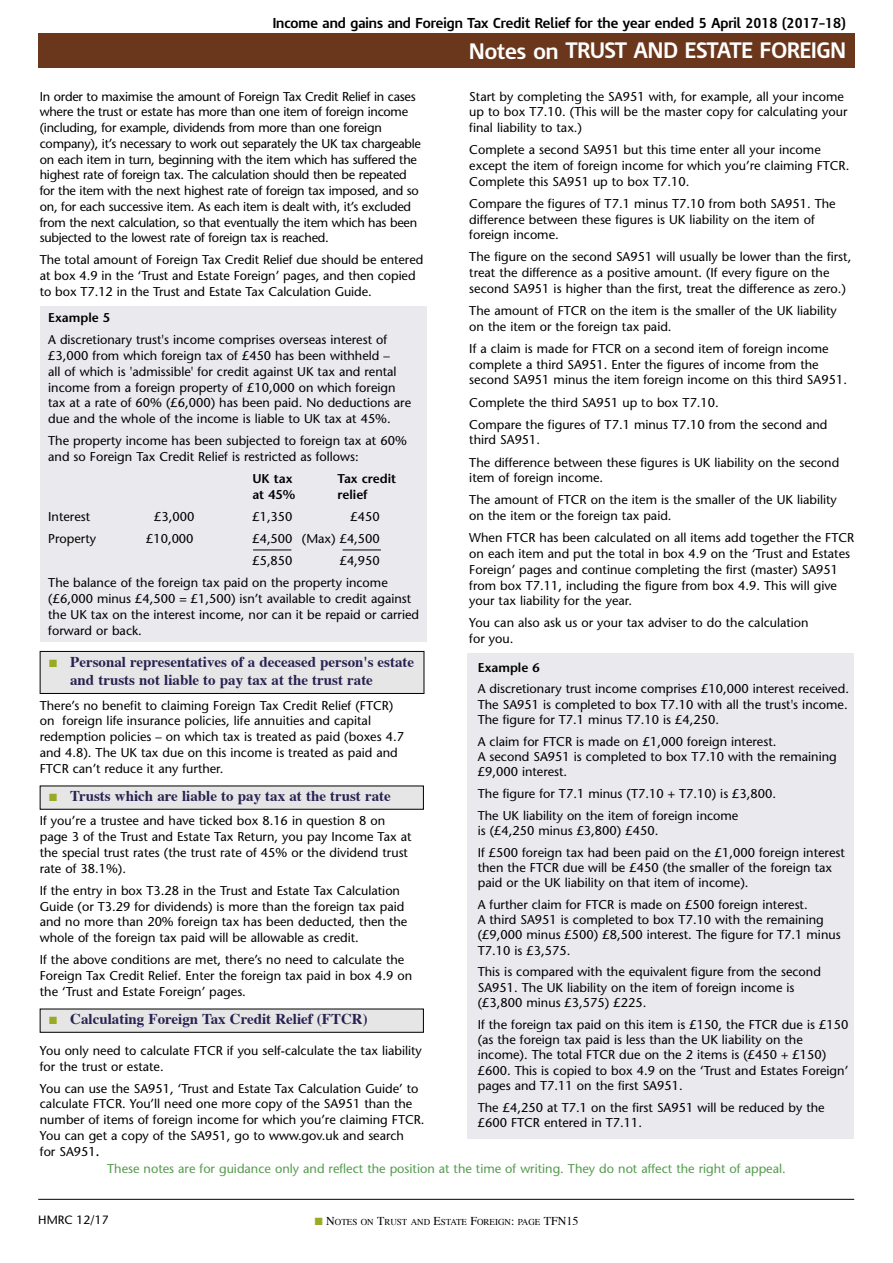
<style>
.page{position:relative;width:893px;height:1263px;background:#fff}
.page>*{position:absolute;margin:0;border:0;box-sizing:border-box;transform-origin:0 0}
.t1{font:700 21px "IR Modena";color:#fff}
.t2{font:700 15px/18.1px "Times";color:#292151}
.t3{font:700 13.5px "IR Modena";color:#000}
.t4{font:12.75px/15.8px "Stone Sans";color:#000}
.t5{font:12.75px/15.8px "Stone Sans";letter-spacing:-.02em;color:#000}
.t6{font:12.75px "Stone Sans";color:#549b4d}
.t7{font:600 12.75px "Stone Sans";color:#000}
.t8{font:12px "Stone Sans";color:#000}
.t9{font:9px "Times";color:#000}
.s1{color:#9baa24}
.s2{font-weight:600}
.s3{font-size:12px}
</style>
<div class="page">
<div style="left:40px;top:306px;width:387px;height:336px;background:#eae9ee"></div>
<div style="left:467px;top:653px;width:386px;height:486px;background:#eae9ee"></div>
<hr style="left:38px;top:1199px;width:816px;height:1px;background:#000">
<div style="left:38px;top:34px;width:817px;height:34px;background:#6a371d"></div>
<div style="left:40px;top:651px;width:384px;height:42px;background:#e6e6e6"></div>
<div style="left:40px;top:651px;width:384px;height:43px;border:1px solid #000"></div>
<div style="left:40px;top:786px;width:383px;height:23px;background:#e6e6e6"></div>
<div style="left:40px;top:785px;width:384px;height:25px;border:1px solid #000"></div>
<div style="left:40px;top:1009px;width:383px;height:23px;background:#e6e6e6"></div>
<div style="left:40px;top:1009px;width:384px;height:24px;border:1px solid #000"></div>
<hr style="left:253px;top:550px;width:38px;height:1px;background:#000">
<hr style="left:343px;top:550px;width:38px;height:1px;background:#000">
<p class="t3" style="left:273px;top:18px;width:575px">Income and gains and Foreign Tax Credit Relief for the year ended 5 April 2018 (2017–18)</p>
<h1 class="t1" style="left:469px;top:42px;width:378px">Notes on TRUST AND ESTATE FOREIGN</h1>
<p class="t5" style="left:40px;top:90px;width:383px">In order to maximise the amount of Foreign Tax Credit Relief in cases where the trust or estate has more than one item of foreign income (including, for example, dividends from more than one foreign company), it’s necessary to work out separately the UK tax chargeable on each item in turn, beginning with the item which has suffered the highest rate of foreign tax. The calculation should then be repeated for the item with the next highest rate of foreign tax imposed, and so on, for each successive item. As each item is dealt with, it’s excluded from the next calculation, so that eventually the item which has been subjected to the lowest rate of foreign tax is reached.</p>
<p class="t4" style="left:40px;top:253px;width:385px">The total amount of Foreign Tax Credit Relief due should be entered at box 4.9 in the ‘Trust and Estate Foreign’ pages, and then copied to box T7.12 in the Trust and Estate Tax Calculation Guide.</p>
<p class="t7" style="left:48px;top:313px;width:63px">Example 5</p>
<p class="t4" style="left:48px;top:333px;width:364px">A discretionary trust's income comprises overseas interest of £3,000 from which foreign tax of £450 has been withheld –<br>all of which is 'admissible' for credit against UK tax and rental income from a foreign property of £10,000 on which foreign tax at a rate of 60% (£6,000) has been paid. No deductions are due and the whole of the income is liable to UK tax at 45%.</p>
<p class="t4" style="left:48px;top:434px;width:360px">The property income has been subjected to foreign tax at 60% and so Foreign Tax Credit Relief is restricted as follows:</p>
<p class="t7" style="left:252px;top:474px;width:42px">UK tax</p>
<p class="t7" style="left:337px;top:474px;width:60px">Tax credit</p>
<p class="t7" style="left:252px;top:490px;width:44px">at 45%</p>
<p class="t7" style="left:337px;top:490px;width:32px">relief</p>
<p class="t4" style="left:48px;top:510px;width:43px">Interest</p>
<p class="t4" style="left:154px;top:510px;width:42px">£3,000</p>
<p class="t4" style="left:252px;top:510px;width:42px">£1,350</p>
<p class="t4" style="left:351px;top:510px;width:31px">£450</p>
<p class="t4" style="left:48px;top:532px;width:49px">Property</p>
<p class="t4" style="left:146px;top:532px;width:49px">£10,000</p>
<p class="t4" style="left:252px;top:529px;width:129px;line-height:22px">£4,500 (Max) £4,500 £5,850</p>
<p class="t4" style="left:469px;top:90px;width:380px">Start by completing the SA951 with, for example, all your income up to box T7.10. (This will be the master copy for calculating your final liability to tax.)</p>
<p class="t4" style="left:469px;top:143px;width:382px">Complete a second SA951 but this time enter all your income except the item of foreign income for which you’re claiming FTCR.<br>Complete this SA951 up to box T7.10.</p>
<p class="t4" style="left:469px;top:197px;width:368px">Compare the figures of T7.1 minus T7.10 from both SA951. The difference between these figures is UK liability on the item of foreign income.</p>
<p class="t4" style="left:469px;top:250px;width:383px">The figure on the second SA951 will usually be lower than the first, treat the difference as a positive amount. (If every figure on the second SA951 is higher than the first, treat the difference as zero.)</p>
<p class="t4" style="left:469px;top:304px;width:369px">The amount of FTCR on the item is the smaller of the UK liability on the item or the foreign tax paid.</p>
<p class="t4" style="left:469px;top:342px;width:379px">If a claim is made for FTCR on a second item of foreign income complete a third SA951. Enter the figures of income from the second SA951 minus the item foreign income on this third SA951.</p>
<p class="t4" style="left:469px;top:392px;width:360px;line-height:22.2px">Complete the third SA951 up to box T7.10.<br>Compare the figures of T7.1 minus T7.10 from the second and</p>
<p class="t4" style="left:469px;top:430px;width:371px;line-height:22.2px">third SA951.<br>The difference between these figures is UK liability on the second</p>
<p class="t4" style="left:469px;top:468px;width:369px;line-height:22px">item of foreign income.<br>The amount of FTCR on the item is the smaller of the UK liability</p>
<p class="t4" style="left:469px;top:506px;width:386px;line-height:22px">on the item or the foreign tax paid.<br>When FTCR has been calculated on all items add together the FTCR</p>
<p class="t4" style="left:469px;top:547px;width:382px">on each item and put the total in box 4.9 on the ‘Trust and Estates Foreign’ pages and continue completing the first (master) SA951 from box T7.11, including the figure from box 4.9. This will give your tax liability for the year.</p>
<p class="t4" style="left:469px;top:616px;width:341px">You can also ask us or your tax adviser to do the calculation for you.</p>
<p class="t7" style="left:478px;top:662px;width:63px">Example 6</p>
<p class="t4" style="left:478px;top:683px;width:373px;line-height:15.3px;text-align:justify">A discretionary trust income comprises £10,000 interest received.<br>The SA951 is completed to box T7.10 with all the trust's income.<br>The figure for T7.1 minus T7.10 is £4,250.</p>
<p class="t4" style="left:478px;top:735px;width:360px;line-height:15.3px">A claim for FTCR is made on £1,000 foreign interest.<br>A second SA951 is completed to box T7.10 with the remaining £9,000 interest.</p>
<p class="t4" style="left:478px;top:784px;width:300px;line-height:21.6px">The figure for T7.1 minus (T7.10 + T7.10) is £3,800.<br>The UK liability on the item of foreign income</p>
<p class="t4" style="left:478px;top:821px;width:369px;line-height:21.6px">is (£4,250 minus £3,800) £450.<br>If £500 foreign tax had been paid on the £1,000 foreign interest</p>
<p class="t4" style="left:478px;top:861px;width:356px;line-height:15.3px">then the FTCR due will be £450 (the smaller of the foreign tax paid or the UK liability on that item of income).</p>
<p class="t4" style="left:478px;top:898px;width:364px;line-height:15.3px">A further claim for FTCR is made on £500 foreign interest.<br>A third SA951 is completed to box T7.10 with the remaining (£9,000 minus £500) £8,500 interest. The figure for T7.1 minus T7.10 is £3,575.</p>
<p class="t4" style="left:478px;top:966px;width:345px;line-height:15.3px">This is compared with the equivalent figure from the second<br>SA951. The UK liability on the item of foreign income is (£3,800 minus £3,575) £225.</p>
<p class="t4" style="left:478px;top:1018px;width:372px;line-height:15.3px">If the foreign tax paid on this item is £150, the FTCR due is £150 (as the foreign tax paid is less than the UK liability on the income). The total FTCR due on the 2 items is (£450 + £150) £600. This is copied to box 4.9 on the ‘Trust and Estates Foreign’ pages and T7.11 on the first SA951.</p>
<p class="t4" style="left:478px;top:1101px;width:348px;line-height:15.3px">The £4,250 at T7.1 on the first SA951 will be reduced by the £600 FTCR entered in T7.11.</p>
<p class="t4" style="left:48px;top:551px;width:341px;line-height:22px;text-indent:291px">£4,950<br>The balance of the foreign tax paid on the property income</p>
<p class="t4" style="left:48px;top:592px;width:372px">(£6,000 minus £4,500 = £1,500) isn’t available to credit against the UK tax on the interest income, nor can it be repaid or carried forward or back.</p>
<p class="t2" style="left:70px;top:654px;width:346px;text-indent:-21px"><span class="s1">■</span> Personal representatives of a deceased person's estate and trusts not liable to pay tax at the trust rate</p>
<p class="t4" style="left:40px;top:699px;width:366px">There’s no benefit to claiming Foreign Tax Credit Relief (FTCR) on foreign life insurance policies, life annuities and capital redemption policies – on which tax is treated as paid (boxes 4.7 and 4.8). The UK tax due on this income is treated as paid and FTCR can’t reduce it any further.</p>
<p class="t2" style="left:49px;top:788px;width:343px"><span class="s1">■</span> trusts which are liable to pay tax at the trust rate</p>
<p class="t4" style="left:40px;top:814px;width:373px">If you’re a trustee and have ticked box 8.16 in question 8 on page 3 of the Trust and Estate Tax Return, you pay Income Tax at the special trust rates (the trust rate of 45% or the dividend trust rate of 38.1%).</p>
<p class="t4" style="left:40px;top:884px;width:369px">If the entry in box T3.28 in the Trust and Estate Tax Calculation Guide (or T3.29 for dividends) is more than the foreign tax paid and no more than 20% foreign tax has been deducted, then the whole of the foreign tax paid will be allowable as credit.</p>
<p class="t4" style="left:40px;top:953px;width:374px">If the above conditions are met, there’s no need to calculate the<br>Foreign Tax Credit Relief. Enter the foreign tax paid in box 4.9 on the ‘Trust and Estate Foreign’ pages.</p>
<p class="t2" style="left:49px;top:1011px;width:320px"><span class="s1">■</span> Calculating Foreign tax Credit Relief (FtCR)</p>
<p class="t4" style="left:40px;top:1044px;width:384px">You only need to calculate FTCR if you self-calculate the tax liability for the trust or estate.</p>
<p class="t4" style="left:40px;top:1082px;width:386px">You can use the SA951, ‘Trust and Estate Tax Calculation Guide’ to calculate FTCR. You’ll need one more copy of the SA951 than the number of items of foreign income for which you’re claiming FTCR.<br>You can get a copy of the SA951, go to www.gov.uk and search<br>for SA951<span class="s2">.</span></p>
<p class="t6" style="left:107px;top:1164px;width:680px">These notes are for guidance only and reflect the position at the time of writing. They do not affect the right of appeal.</p>
<p class="t8" style="left:38px;top:1215px;width:72px">HMRC 12/17</p>
<p class="t9" style="left:315px;top:1218px;width:265px"><span class="s1">■</span> <span class="s3">N</span>OTES ON <span class="s3">T</span>RUST AND <span class="s3">E</span>STATE <span class="s3">F</span>OREIGN<span class="s3">:</span> PAGE <span class="s3">TFN15</span></p>
</div>
